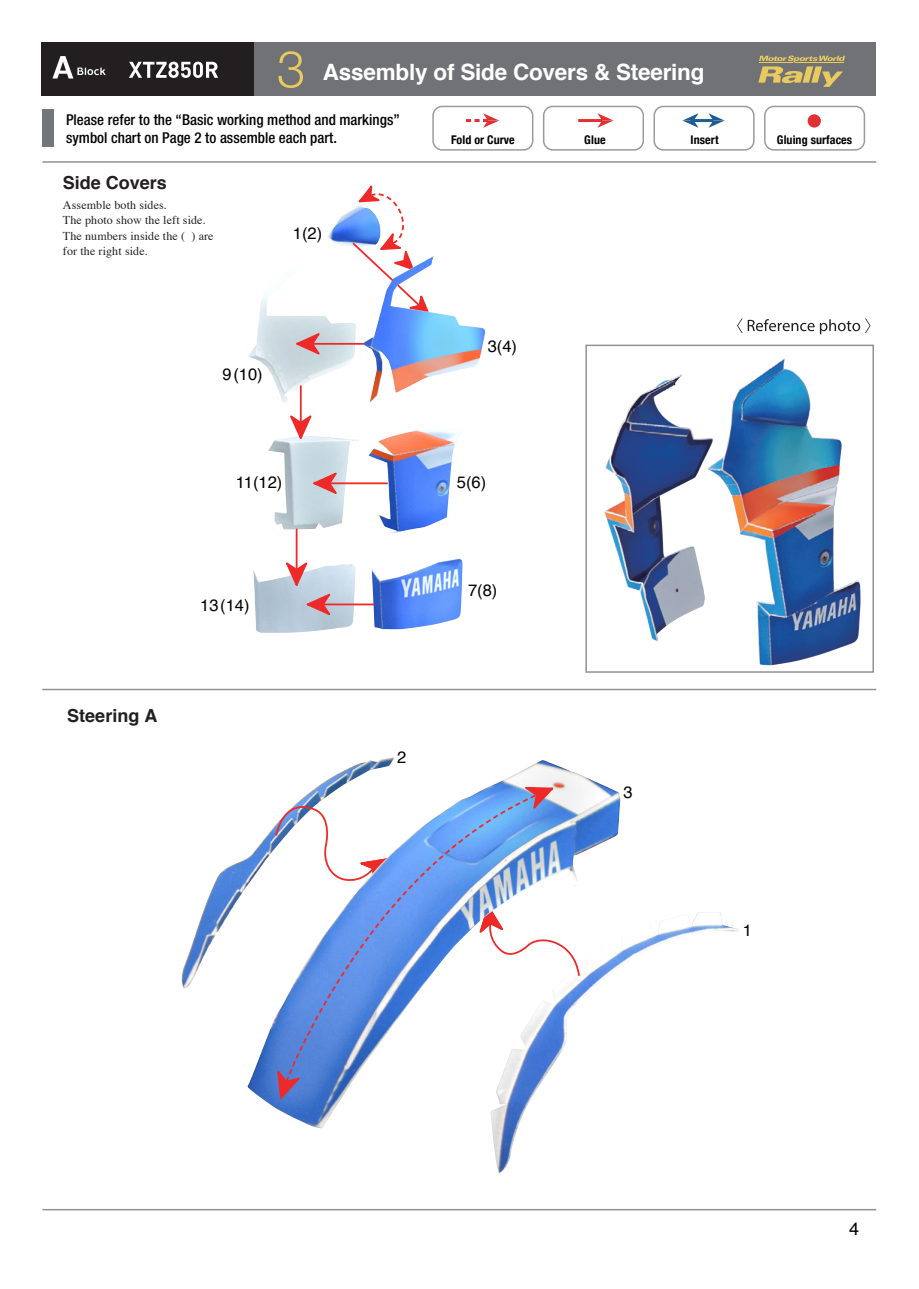
<style>
.page{position:relative;width:919px;height:1289px;background:#fff}
.page>*{position:absolute;margin:0;border:0;box-sizing:border-box;transform-origin:0 0}
.t1{font:300 51px "Helvetica Neue";color:#e8ca5e}
.t2{font:700 22.5px "Helvetica";letter-spacing:-.01em;color:#fff}
.t3{font:700 18px "Helvetica";color:#231f20}
.t4{font:18px "Helvetica";color:#030303}
.t5{font:16.5px "Helvetica";color:#030303}
.t6{font:500 condensed 15px/18px "Helvetica Neue";color:#030303}
.t7{font:12px/15px "Times";letter-spacing:.01em;color:#231f20}
.t8{font:700 condensed 12px "Helvetica Neue";letter-spacing:.005em;color:#030303}
</style>
<div class="page">
<hr style="left:42px;top:161px;width:834px;height:2px;background:#909295">
<hr style="left:42px;top:1208px;width:834px;height:2px;background:#909295">
<div style="left:41px;top:42px;width:835px;height:54px;background:#717275"></div>
<div style="left:42px;top:109px;width:11px;height:38px;background:#757679"></div>
<div style="left:764px;top:106px;width:101px;height:45px;border:2px solid #999b9e;border-radius:9px"></div>
<div style="left:653px;top:106px;width:101px;height:45px;border:2px solid #999b9e;border-radius:9px"></div>
<div style="left:543px;top:106px;width:101px;height:45px;border:2px solid #999b9e;border-radius:9px"></div>
<div style="left:432px;top:106px;width:101px;height:45px;border:2px solid #999b9e;border-radius:9px"></div>
<svg style="left:466px;top:113px;width:33px;height:15px"></svg>
<svg style="left:597px;top:113px;width:16px;height:15px"></svg>
<hr style="left:578px;top:119px;width:24px;height:3px;background:#e13032">
<svg style="left:708px;top:113px;width:16px;height:15px"></svg>
<svg style="left:682px;top:113px;width:16px;height:15px"></svg>
<hr style="left:690px;top:119px;width:23px;height:3px;background:#205c94">
<div style="left:807px;top:114px;width:13px;height:14px;background:#e13032;border-radius:50%"></div>
<div style="left:41px;top:42px;width:212px;height:54px;background:#231f20"></div>
<svg style="left:758px;top:56px;width:86px;height:31px"></svg>
<svg style="left:52px;top:56px;width:54px;height:22px"></svg>
<svg style="left:129px;top:62px;width:89px;height:16px"></svg>
<svg style="left:737px;top:318px;width:133px;height:16px"></svg>
<img style="left:361px;top:313px;width:124px;height:89px">
<img style="left:372px;top:558px;width:90px;height:71px">
<img style="left:253px;top:564px;width:102px;height:69px">
<img style="left:368px;top:430px;width:93px;height:102px">
<img style="left:268px;top:436px;width:90px;height:93px">
<img style="left:328px;top:211px;width:23px;height:35px">
<img style="left:249px;top:292px;width:107px;height:111px">
<img style="left:492px;top:912px;width:246px;height:261px">
<img style="left:247px;top:760px;width:373px;height:368px">
<img style="left:181px;top:757px;width:213px;height:231px">
<svg style="left:523px;top:785px;width:37px;height:25px"></svg>
<svg style="left:276px;top:1069px;width:25px;height:59px"></svg>
<hr style="left:42px;top:688px;width:834px;height:2px;background:#909295">
<div style="left:585px;top:344px;width:288px;height:328px;border:2px solid #909295"></div>
<svg style="left:288px;top:414px;width:25px;height:32px"></svg>
<svg style="left:288px;top:331px;width:33px;height:25px"></svg>
<svg style="left:306px;top:471px;width:32px;height:24px"></svg>
<svg style="left:284px;top:561px;width:48px;height:55px;background:#cdbac5"></svg>
<hr style="left:300px;top:386px;width:2px;height:43px;background:#ee2a29">
<hr style="left:296px;top:529px;width:1px;height:43px;background:#ee2a29">
<hr style="left:308px;top:343px;width:54px;height:2px;background:#ee2a29">
<hr style="left:322px;top:482px;width:65px;height:2px;background:#ee2a29">
<hr style="left:314px;top:603px;width:60px;height:2px;background:#ee2a29">
<svg style="left:539px;top:877px;width:42px;height:100px"></svg>
<svg style="left:274px;top:799px;width:10px;height:86px"></svg>
<img style="left:596px;top:358px;width:272px;height:315px">
<svg style="left:351px;top:185px;width:85px;height:134px"></svg>
<svg style="left:284px;top:792px;width:255px;height:291px"></svg>
<p class="t1" style="left:277px;top:38px;width:30px">3</p>
<p class="t2" style="left:323px;top:54px;width:383px">Assembly of Side Covers &amp; Steering</p>
<p class="t6" style="left:66px;top:110px;width:335px">Please refer to the “Basic working method and markings” symbol chart on Page 2 to assemble each part.</p>
<p class="t8" style="left:451px;top:133px;width:65px">Fold or Curve</p>
<p class="t8" style="left:584px;top:133px;width:23px">Glue</p>
<p class="t8" style="left:690px;top:133px;width:30px">Insert</p>
<p class="t8" style="left:776px;top:133px;width:77px">Gluing surfaces</p>
<p class="t3" style="left:63px;top:168px;width:106px">Side Covers</p>
<p class="t7" style="left:63px;top:199px;width:152px">Assemble both sides.<br>The photo show the left side.<br>The numbers inside the ( ) are for the right side.</p>
<p class="t5" style="left:293px;top:220px;width:31px">1(2)</p>
<p class="t3" style="left:67px;top:700px;width:92px">Steering A</p>
<p class="t5" style="left:222px;top:362px;width:42px">9(10)</p>
<p class="t5" style="left:236px;top:469px;width:48px">11(12)</p>
<p class="t5" style="left:200px;top:592px;width:51px">13(14)</p>
<p class="t5" style="left:487px;top:333px;width:31px">3(4)</p>
<p class="t5" style="left:457px;top:469px;width:31px">5(6)</p>
<p class="t5" style="left:468px;top:577px;width:31px">7(8)</p>
<p class="t5" style="left:397px;top:744px;width:11px">2</p>
<p class="t5" style="left:623px;top:779px;width:11px">3</p>
<p class="t5" style="left:742px;top:917px;width:11px">1</p>
<p class="t4" style="left:849px;top:1215px;width:12px">4</p>
</div>
